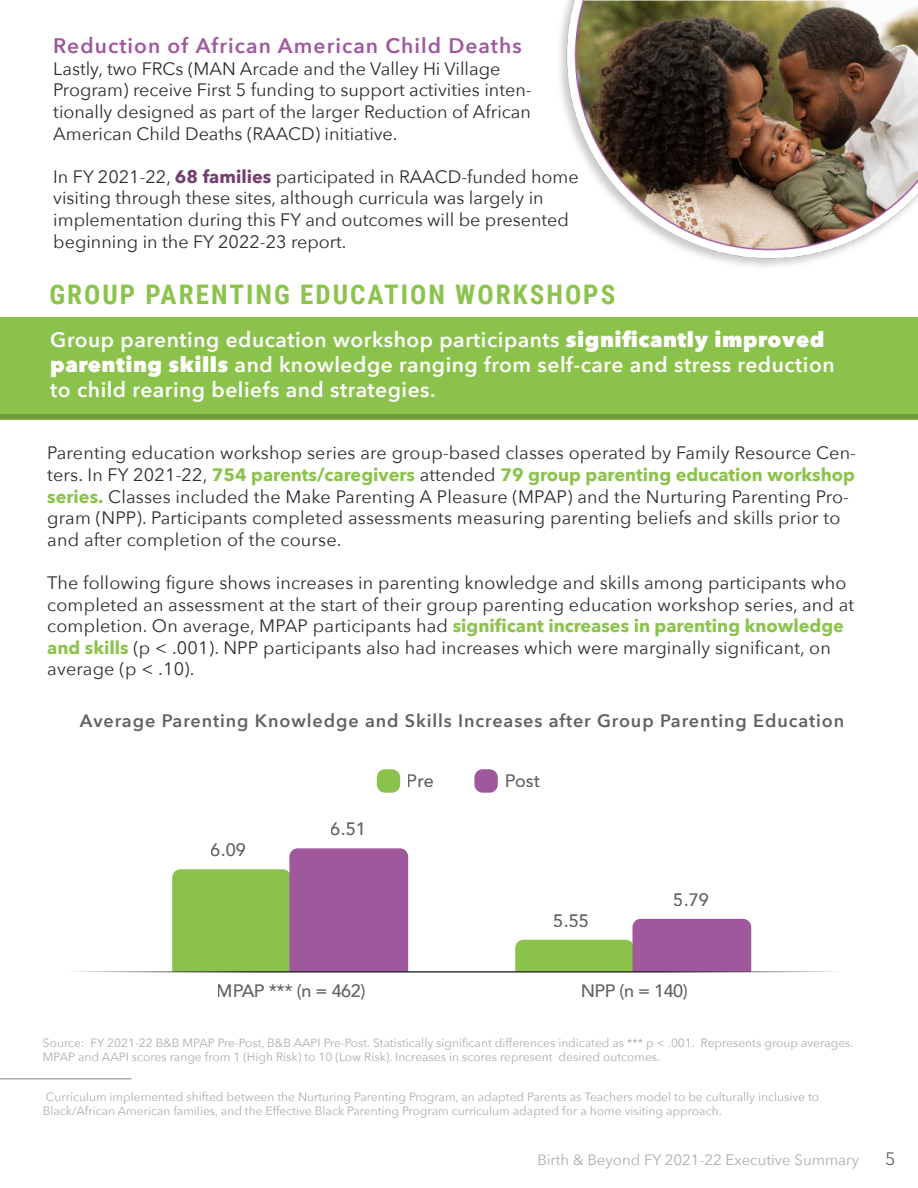
<style>
.page{position:relative;width:918px;height:1188px;background:#fff}
.page>*{position:absolute;margin:0;border:0;box-sizing:border-box;transform-origin:0 0}
.t1{font:700 27px "Roboto Condensed";letter-spacing:.075em;color:#8cc34c}
.t2{font:600 21px/25.2px "Avenir Next";letter-spacing:.025em;color:#fff}
.t3{font:600 21px "Avenir Next";letter-spacing:.05em;color:#a0589d}
.t4{font:18px/21.6px "Avenir Next";letter-spacing:.01em;color:#2d2d2d}
.t5{font:600 18px "Avenir Next";letter-spacing:.05em;color:#2d2d2d}
.t6{font:500 18px "Avenir";letter-spacing:-.02em;color:#2d2d2d}
.t7{font:15px "Avenir Next";color:#aeadad}
.t8{font:12px/14.4px "Avenir Next";color:#aeadad}
.s1{font-weight:700;color:#753e73}
.s2{font-weight:800}
.s3{font-weight:700;color:#8cc34c}
</style>
<div class="page">
<img style="left:0;top:0;width:918px;height:1080px">
<p class="t3" style="left:53px;top:28px;width:470px">Reduction of African American Child Deaths</p>
<p class="t4" style="left:53px;top:57px;width:480px">Lastly, two FRCs (MAN Arcade and the Valley Hi Village Program) receive First 5 funding to support activities inten&shy;tionally designed as part of the larger Reduction of African American Child Deaths (RAACD) initiative.</p>
<p class="t4" style="left:53px;top:165px;width:527px">In FY 2021-22, <span class="s1">68 families</span> participated in RAACD-funded home visiting through these sites, although curricula was largely in implementation during this FY and outcomes will be presented beginning in the FY 2022-23 report.</p>
<h1 class="t1" style="left:49px;top:275px;width:567px">GROUP PARENTING EDUCATION WORKSHOPS</h1>
<p class="t2" style="left:50px;top:327px;width:786px">Group parenting education workshop participants <span class="s2">significantly improved parenting skills</span> and knowledge ranging from self-care and stress reduction to child rearing beliefs and strategies.</p>
<p class="t4" style="left:47px;top:441px;width:810px">Parenting education workshop series are group-based classes operated by Family Resource Cen&shy;ters. In FY 2021-22, <span class="s3">754 parents/caregivers</span> attended <span class="s3">79 group parenting education workshop series.</span> Classes included the Make Parenting A Pleasure (MPAP) and the Nurturing Parenting Pro&shy;gram (NPP). Participants completed assessments measuring parenting beliefs and skills prior to and after completion of the course.</p>
<p class="t4" style="left:47px;top:571px;width:808px">The following figure shows increases in parenting knowledge and skills among participants who completed an assessment at the start of their group parenting education workshop series, and at completion. On average, MPAP participants had <span class="s3">significant increases in parenting knowledge and skills</span> (p &lt; .001). NPP participants also had increases which were marginally significant, on average (p &lt; .10).</p>
<p class="t5" style="left:80px;top:706px;width:766px">Average Parenting Knowledge and Skills Increases after Group Parenting Education</p>
<p class="t6" style="left:211px;top:834px;width:37px">6.09</p>
<p class="t6" style="left:331px;top:813px;width:37px">6.51</p>
<p class="t6" style="left:217px;top:976px;width:150px">MPAP *** (n = 462)</p>
<p class="t6" style="left:407px;top:765px;width:29px">Pre</p>
<p class="t6" style="left:504px;top:765px;width:38px">Post</p>
<p class="t6" style="left:554px;top:905px;width:37px">5.55</p>
<p class="t6" style="left:674px;top:884px;width:37px">5.79</p>
<p class="t6" style="left:581px;top:976px;width:109px">NPP (n = 140)</p>
<p class="t8" style="left:43px;top:1035px;width:812px">Source: FY 2021-22 B&amp;B MPAP Pre-Post, B&amp;B AAPI Pre-Post. Statistically significant differences indicated as *** p &lt; .001. Represents group averages.<br>MPAP and AAPI scores range from 1 (High Risk) to 10 (Low Risk). Increases in scores represent desired outcomes.</p>
<p class="t8" style="left:43px;top:1089px;width:778px">Curriculum implemented shifted between the Nurturing Parenting Program, an adapted Parents as Teachers model to be culturally inclusive to<br>Black/African American families, and the Effective Black Parenting Program curriculum adapted for a home visiting approach.</p>
<p class="t7" style="left:537px;top:1147px;width:323px">Birth &amp; Beyond FY 2021-22 Executive Summary</p>
<p class="t4" style="left:886px;top:1148px;width:12px">5</p>
</div>
